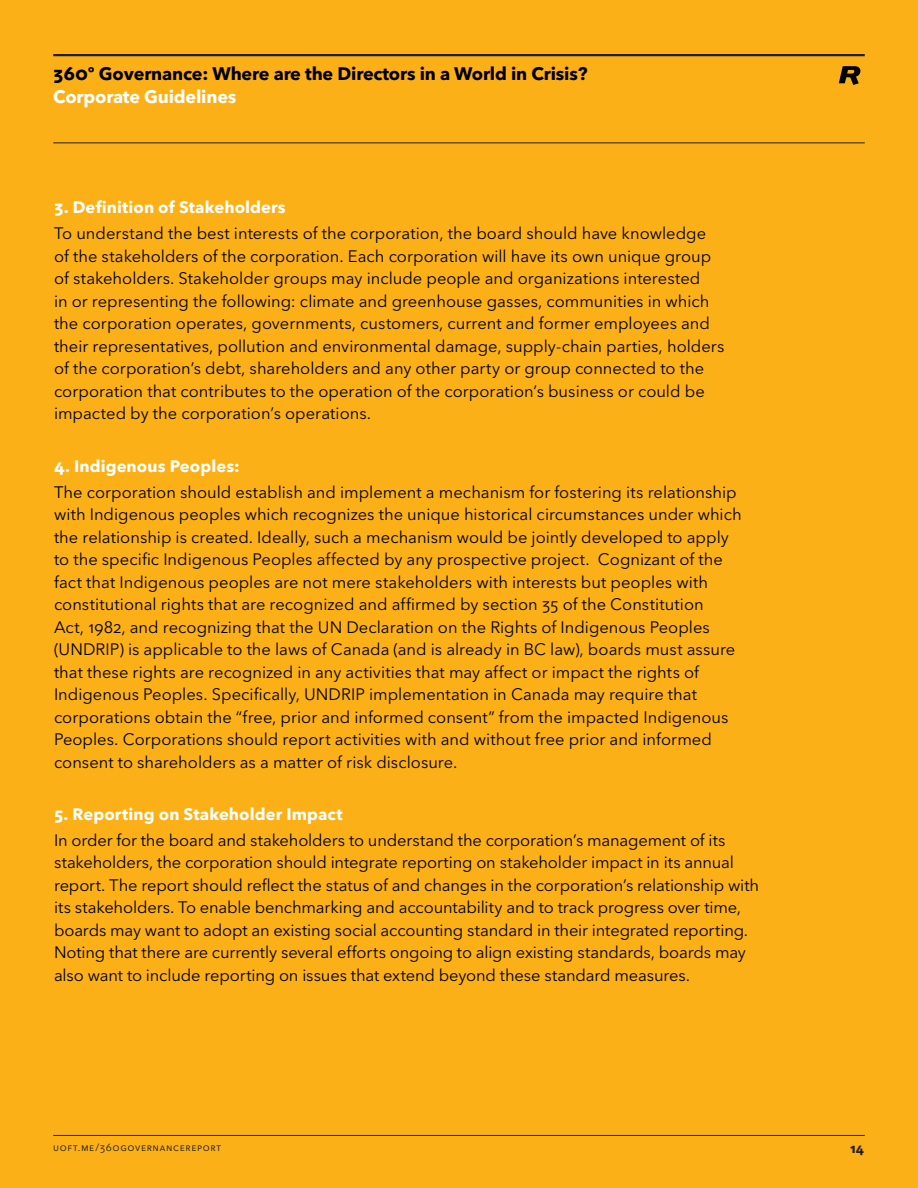
<style>
.page{position:relative;width:918px;height:1188px;background:#fcb017}
.page>*{position:absolute;margin:0;border:0;box-sizing:border-box;transform-origin:0 0}
.t1{font:700 18px "Avenir Next LT Pro";letter-spacing:-.01em;color:#000}
.t2{font:700 18px "Avenir Next LT Pro";letter-spacing:-.01em;color:#fff}
.t3{font:16.5px/22.5px "Avenir Next LT Pro";color:#000}
.t4{font:700 16.5px "Avenir Next LT Pro";letter-spacing:.005em;color:#fff}
.t5{font:700 12.75px "Avenir Next LT Pro";color:#231f20}
.t6{font:10.5px "Avenir Next LT Pro";letter-spacing:.06em;color:#231f20}
</style>
<div class="page">
<hr style="left:53px;top:142px;width:812px;height:1px;background:#231f20">
<hr style="left:53px;top:54px;width:812px;height:2px;background:#231f20">
<svg style="left:839px;top:66px;width:21px;height:19px"></svg>
<hr style="left:53px;top:1135px;width:812px;height:1px;background:#231f20">
<p class="t1" style="left:53px;top:62px;width:536px">360º Governance: Where are the Directors in a World in Crisis?</p>
<p class="t2" style="left:53px;top:86px;width:185px">Corporate Guidelines</p>
<p class="t4" style="left:54px;top:197px;width:233px">3. Definition of Stakeholders</p>
<p class="t3" style="left:54px;top:222px;width:672px">To understand the best interests of the corporation, the board should have knowledge of the stakeholders of the corporation. Each corporation will have its own unique group of stakeholders. Stakeholder groups may include people and organizations interested<br>in or representing the following: climate and greenhouse gasses, communities in which the corporation operates, governments, customers, current and former employees and their representatives, pollution and environmental damage, supply-chain parties, holders of the corporation’s debt, shareholders and any other party or group connected to the corporation that contributes to the operation of the corporation’s business or could be impacted by the corporation’s operations.</p>
<p class="t4" style="left:54px;top:456px;width:187px">4. Indigenous Peoples:</p>
<p class="t3" style="left:54px;top:481px;width:689px">The corporation should establish and implement a mechanism for fostering its relationship with Indigenous peoples which recognizes the unique historical circumstances under which the relationship is created. Ideally, such a mechanism would be jointly developed to apply to the specific Indigenous Peoples affected by any prospective project. Cognizant of the fact that Indigenous peoples are not mere stakeholders with interests but peoples with constitutional rights that are recognized and affirmed by section 35 of the Constitution<br>Act, 1982, and recognizing that the UN Declaration on the Rights of Indigenous Peoples (UNDRIP) is applicable to the laws of Canada (and is already in BC law), boards must assure that these rights are recognized in any activities that may affect or impact the rights of Indigenous Peoples. Specifically, UNDRIP implementation in Canada may require that corporations obtain the “free, prior and informed consent” from the impacted Indigenous Peoples. Corporations should report activities with and without free prior and informed consent to shareholders as a matter of risk disclosure.</p>
<p class="t4" style="left:54px;top:804px;width:290px">5. Reporting on Stakeholder Impact</p>
<p class="t3" style="left:54px;top:829px;width:707px">In order for the board and stakeholders to understand the corporation’s management of its stakeholders, the corporation should integrate reporting on stakeholder impact in its annual report. The report should reflect the status of and changes in the corporation’s relationship with its stakeholders. To enable benchmarking and accountability and to track progress over time, boards may want to adopt an existing social accounting standard in their integrated reporting.<br>Noting that there are currently several efforts ongoing to align existing standards, boards may also want to include reporting on issues that extend beyond these standard measures.</p>
<p class="t6" style="left:53px;top:1141px;width:170px">uoft.me/360governancereport</p>
<p class="t5" style="left:850px;top:1140px;width:15px">14</p>
</div>
